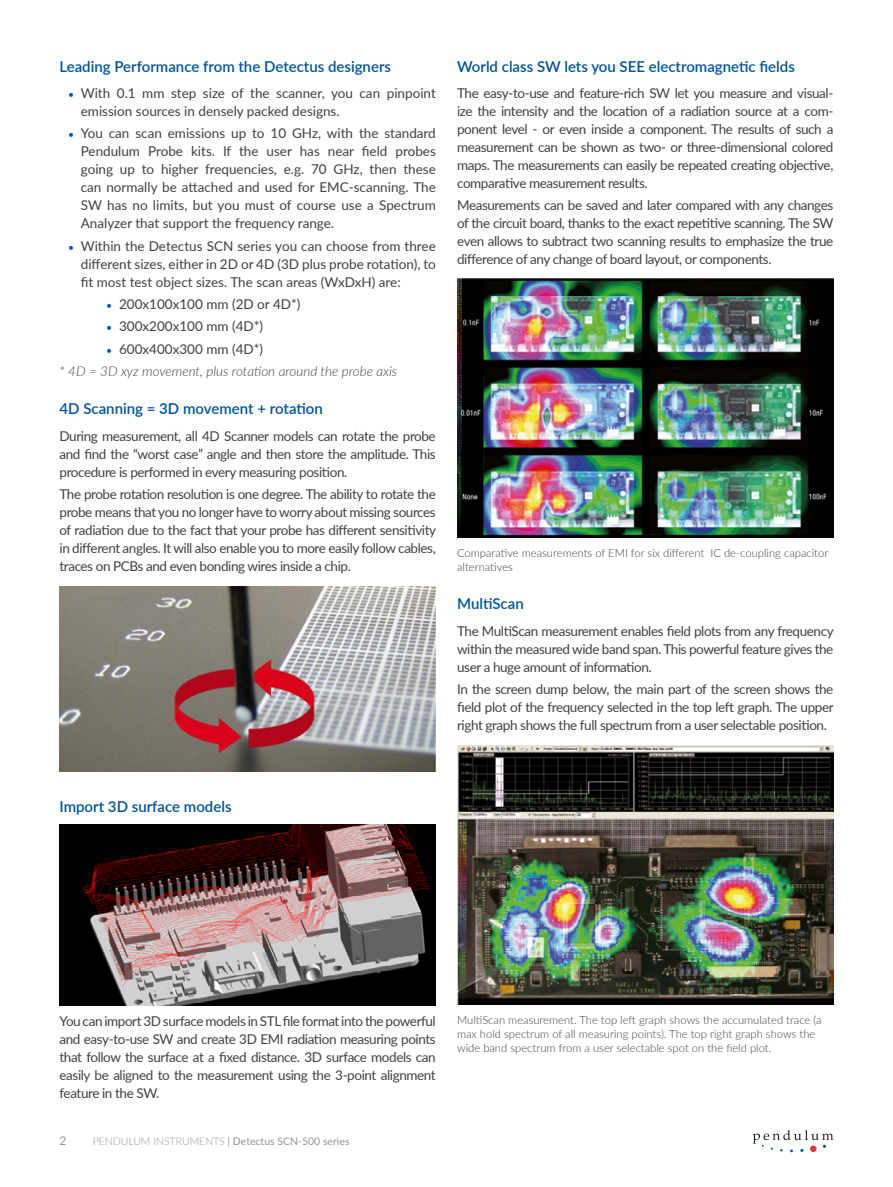
<style>
.page{position:relative;width:893px;height:1187px;background:#fff}
.page>*{position:absolute;margin:0;border:0;box-sizing:border-box;transform-origin:0 0}
.t1{font:600 15px "Lato";color:#00539f}
.t2{font:13.5px/18px "Lato";letter-spacing:-.03em;color:#414042;text-align:justify}
.t3{font:13.5px/18px "Lato";color:#414042}
.t4{font:italic 300 13.5px/22.2px "Lato";color:#414042}
.t5{font:12px "Lato";color:#939598}
.t6{font:300 11.25px/14px "Lato";color:#414042}
.t7{font:10.5px "Lato";color:#939598}
.s1{font-size:10.5px;color:#00539f}
.s2{font-weight:400;font-style:normal;font-size:10.5px;color:#00539f}
.s3{font-weight:400;font-style:normal}
.s4{font-weight:300}
</style>
<div class="page">
<img style="left:60px;top:586px;width:376px;height:185px">
<img style="left:60px;top:824px;width:376px;height:181px">
<img style="left:457px;top:278px;width:376px;height:260px">
<img style="left:457px;top:745px;width:376px;height:259px">
<svg style="left:753px;top:1130px;width:80px;height:22px"></svg>
<p class="t1" style="left:60px;top:55px;width:333px">Leading Performance from the Detectus designers</p>
<p class="t3" style="left:81px;top:84px;width:357px;text-indent:-13px"><span class="s1">•</span> With 0.1 mm step size of the scanner, you can pinpoint emission sources in densely packed designs.</p>
<p class="t2" style="left:81px;top:124px;width:357px;text-indent:-13px"><span class="s1">•</span> You can scan emissions up to 10 GHz, with the standard Pendulum Probe kits. If the user has near field probes going up to higher frequencies, e.g. 70 GHz, then these can normally be attached and used for EMC-scanning. The SW has no limits, but you must of course use a Spectrum Analyzer that support the frequency range.</p>
<p class="t2" style="left:81px;top:236px;width:357px;text-indent:-13px"><span class="s1">•</span> Within the Detectus SCN series you can choose from three different sizes, either in 2D or 4D (3D plus probe rotation), to fit most test object sizes. The scan areas (WxDxH) are:</p>
<p class="t3" style="left:106px;top:294px;width:196px"><span class="s1">•</span> 200x100x100 mm (2D or 4D*)</p>
<p class="t3" style="left:106px;top:317px;width:158px"><span class="s1">•</span> 300x200x100 mm (4D*)</p>
<p class="t4" style="left:60px;top:337px;width:339px;text-indent:47px"><span class="s2">•</span> <span class="s3">600x400x300 mm (4D*)<br></span>* 4D = 3D xyz movement, plus rotation around the probe axis</p>
<p class="t1" style="left:60px;top:398px;width:265px">4D Scanning = 3D movement + rotation</p>
<p class="t2" style="left:60px;top:426px;width:378px">During measurement, all 4D Scanner models can rotate the probe and fi nd the “worst case” angle and then store the amplitude. This procedure is performed in every measuring position.</p>
<p class="t2" style="left:60px;top:484px;width:378px">The probe rotation resolution is one degree. The ability to rotate the probe means that you no longer have to worry about missing sources of radiation due to the fact that your probe has different sensitivity in different angles. It will also enable you to more easily follow cables, traces on PCBs and even bonding wires inside a chip.</p>
<p class="t1" style="left:457px;top:55px;width:339px">World class SW lets you SEE electromagnetic fields</p>
<p class="t2" style="left:457px;top:84px;width:378px">The easy-to-use and feature-rich SW let you measure and visual&shy;ize the intensity and the location of a radiation source at a com&shy;ponent level - or even inside a component. The results of such a measurement can be shown as two- or three-dimensional colored maps. The measurements can easily be repeated creating objective, comparative measurement results.</p>
<p class="t2" style="left:457px;top:196px;width:378px">Measurements can be saved and later compared with any changes of the circuit board, thanks to the exact repetitive scanning. The SW even allows to subtract two scanning results to emphasize the true difference of any change of board layout, or components.</p>
<p class="t6" style="left:457px;top:545px;width:373px">Comparative measurements of EMI for six different IC de-coupling capacitor alternatives</p>
<p class="t1" style="left:457px;top:593px;width:68px">MultiScan</p>
<p class="t2" style="left:457px;top:621px;width:378px">The MultiScan measurement enables field plots from any frequency within the measured wide band span. This powerful feature gives the user a huge amount of information.</p>
<p class="t2" style="left:457px;top:679px;width:378px">In the screen dump below, the main part of the screen shows the field plot of the frequency selected in the top left graph. The upper right graph shows the full spectrum from a user selectable position.</p>
<p class="t1" style="left:60px;top:795px;width:173px">Import 3D surface models</p>
<p class="t2" style="left:60px;top:1011px;width:378px">You can import 3D surface models in STL fi le format into the powerful and easy-to-use SW and create 3D EMI radiation measuring points that follow the surface at a fixed distance. 3D surface models can easily be aligned to the measurement using the 3-point alignment feature in the SW.</p>
<p class="t5" style="left:60px;top:1132px;width:8px">2</p>
<p class="t7" style="left:93px;top:1133px;width:258px"><span class="s4">PENDULUM INSTRUMENTS</span> | Detectus SCN-500 series</p>
<p class="t6" style="left:457px;top:1012px;width:366px">MultiScan measurement. The top left graph shows the accumulated trace (a max hold spectrum of all measuring points). The top right graph shows the wide band spectrum from a user selectable spot on the field plot.</p>
</div>
